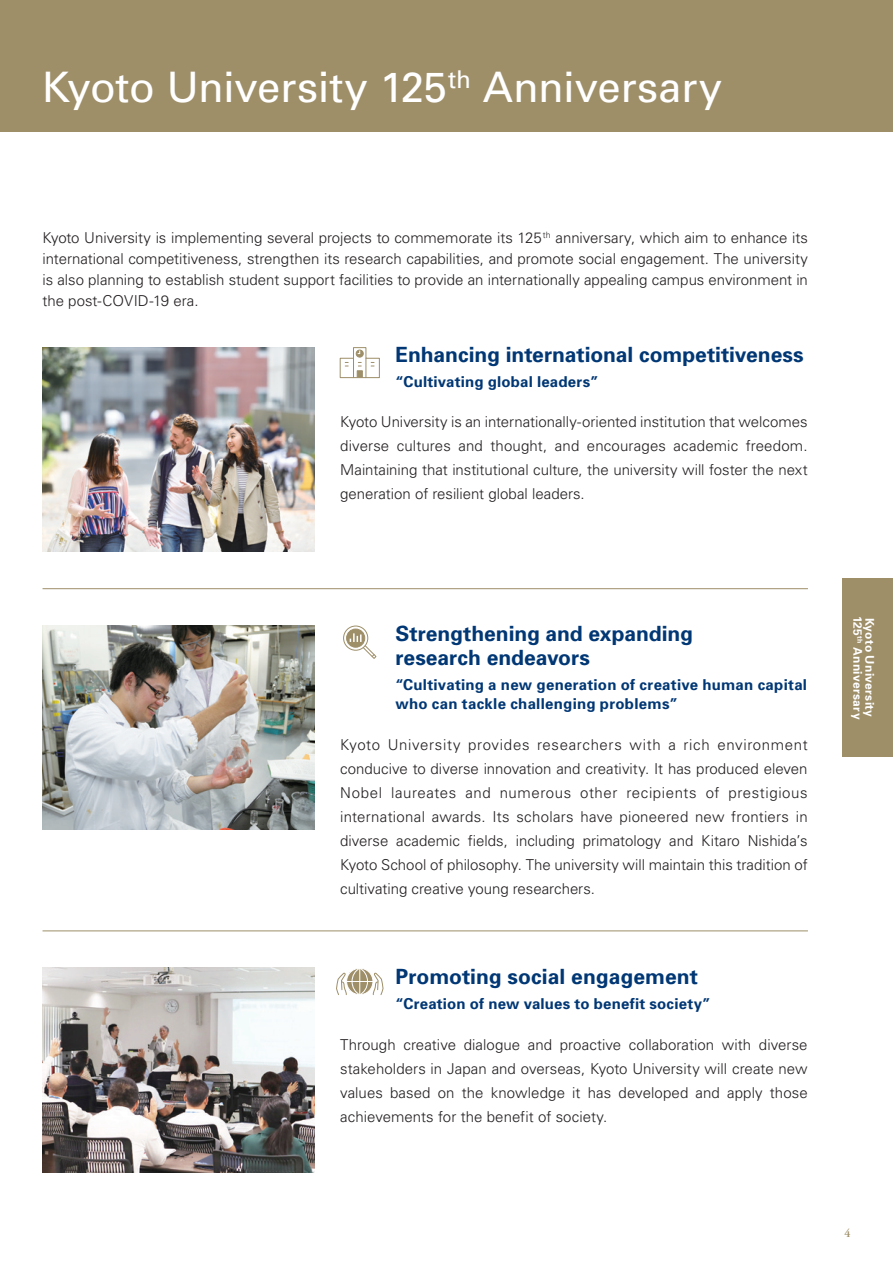
<style>
.page{position:relative;width:893px;height:1263px;background:#fff}
.page>*{position:absolute;margin:0;border:0;box-sizing:border-box;transform-origin:0 0}
.t1{font:42px "Univers";letter-spacing:-.01em;color:#fff}
.t2{font:700 21px/24px "Univers";color:#013774}
.t3{font:300 15px/24px "Univers";color:#231f20;text-align:justify}
.t4{font:700 15px/19.5px "Univers";letter-spacing:.015em;color:#013774}
.t5{font:700 12px "Univers";letter-spacing:.025em;color:#fff}
.t6{font:600 12px "Adobe Garamond Pro";color:#9e8f69}
</style>
<div class="page">
<div style="left:0;top:0;width:893px;height:132px;background:#9e8f69"></div>
<div style="left:843px;top:578px;width:50px;height:179px;background:#9e8f69"></div>
<hr style="left:43px;top:588px;width:765px;height:1px;background:#9e8f69">
<hr style="left:43px;top:931px;width:765px;height:1px;background:#9e8f69">
<svg style="left:336px;top:969px;width:48px;height:26px"></svg>
<svg style="left:339px;top:347px;width:41px;height:31px"></svg>
<div style="left:343px;top:626px;width:25px;height:25px;border:1px solid #9e8f69;border-radius:50%"></div>
<div style="left:347px;top:629px;width:18px;height:18px;background:#9e8f69;border-radius:50%"></div>
<div style="left:346px;top:629px;width:19px;height:18px;border:1px solid #9e8f69;border-radius:50%"></div>
<svg style="left:350px;top:633px;width:27px;height:26px"></svg>
<img style="left:42px;top:347px;width:273px;height:204px">
<img style="left:42px;top:968px;width:273px;height:204px">
<img style="left:42px;top:626px;width:273px;height:204px">
<h1 class="t1" style="left:42px;top:63px;width:681px">Kyoto University 125<sup>th</sup> Anniversary</h1>
<p class="t3" style="left:42px;top:227px;width:767px;line-height:21px">Kyoto University is implementing several projects to commemorate its 125<sup>th</sup> anniversary, which aim to enhance its international competitiveness, strengthen its research capabilities, and promote social engagement. The university is also planning to establish student support facilities to provide an internationally appealing campus environment in the post-COVID-19 era.</p>
<h2 class="t2" style="left:395px;top:343px;width:410px">Enhancing international competitiveness</h2>
<p class="t4" style="left:395px;top:372px;width:204px">“Cultivating global leaders”</p>
<p class="t3" style="left:340px;top:410px;width:469px">Kyoto University is an internationally-oriented institution that welcomes diverse cultures and thought, and encourages academic freedom.<br>Maintaining that institutional culture, the university will foster the next generation of resilient global leaders.</p>
<h2 class="t2" style="left:395px;top:622px;width:299px">Strengthening and expanding research endeavors</h2>
<p class="t4" style="left:395px;top:675px;width:413px">“Cultivating a new generation of creative human capital who can tackle challenging problems”</p>
<p class="t3" style="left:340px;top:732px;width:469px">Kyoto University provides researchers with a rich environment conducive to diverse innovation and creativity. It has produced eleven Nobel laureates and numerous other recipients of prestigious international awards. Its scholars have pioneered new frontiers in diverse academic fields, including primatology and Kitaro Nishida’s Kyoto School of philosophy. The university will maintain this tradition of cultivating creative young researchers.</p>
<h2 class="t2" style="left:395px;top:965px;width:304px">Promoting social engagement</h2>
<p class="t4" style="left:395px;top:994px;width:317px">“Creation of new values to benefit society”</p>
<p class="t3" style="left:340px;top:1033px;width:469px">Through creative dialogue and proactive collaboration with diverse stakeholders in Japan and overseas, Kyoto University will create new values based on the knowledge it has developed and apply those achievements for the benefit of society.</p>
<p class="t5" style="left:865px;top:616px;width:105px;rotate:90deg">125<sup>th</sup> Anniversary</p>
<p class="t5" style="left:877px;top:618px;width:101px;rotate:90deg">Kyoto University</p>
<p class="t6" style="left:844px;top:1226px;width:8px">4</p>
</div>
